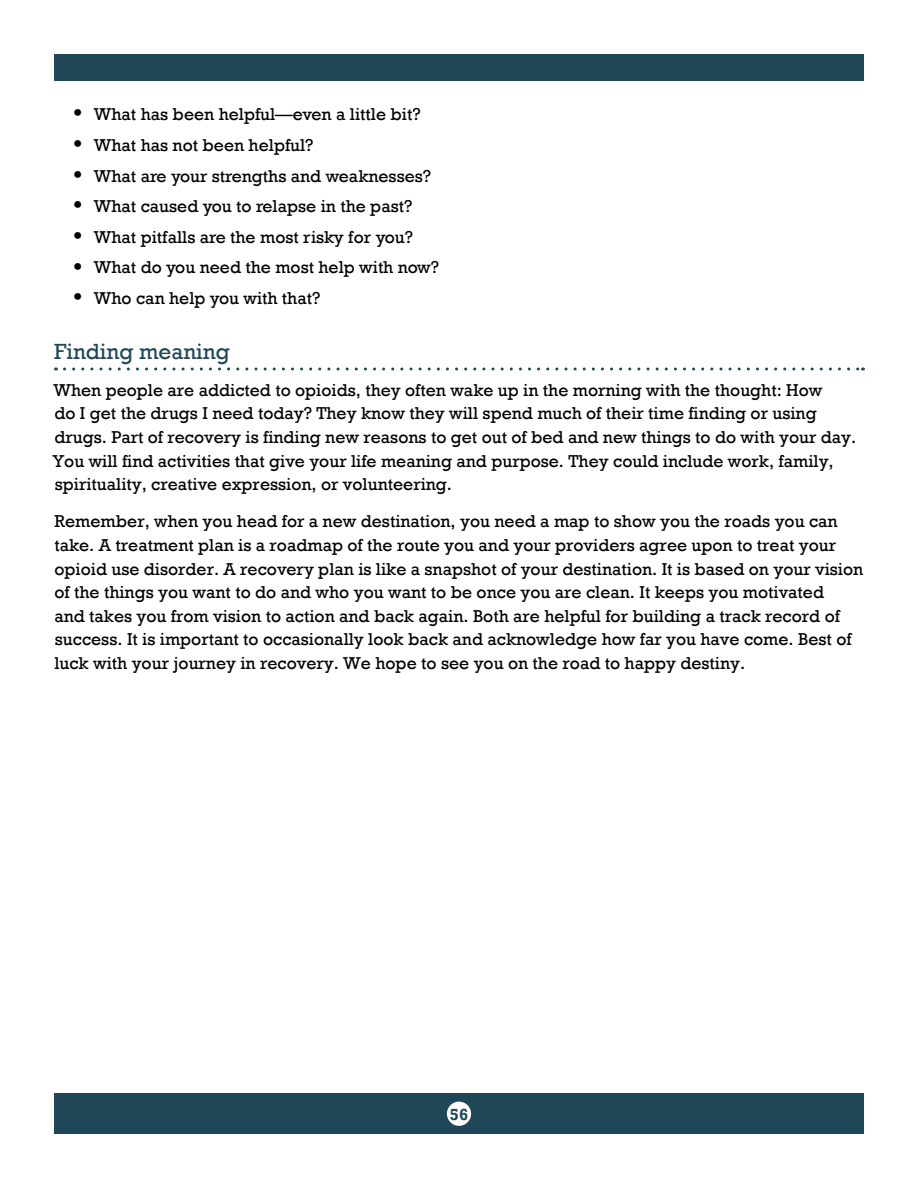
<style>
.page{position:relative;width:918px;height:1188px;background:#fff}
.page>*{position:absolute;margin:0;border:0;box-sizing:border-box;transform-origin:0 0}
.t1{font:22.5px "Rockwell";color:#1f4758}
.t2{font:17.7px/23.5px "Rockwell";color:#000}
.t3{font:700 16.5px "Rockwell";color:#1f4758}
</style>
<div class="page">
<div style="left:54px;top:54px;width:810px;height:27px;background:#1f4758"></div>
<div style="left:54px;top:1094px;width:810px;height:40px;background:#1f4758"></div>
<div style="left:447px;top:1102px;width:24px;height:24px;background:#fff;border-radius:50%"></div>
<svg style="left:64px;top:368px;width:799px;height:3px"></svg>
<p class="t2" style="left:94px;top:103px;width:328px">What has been helpful—even a little bit?</p>
<p class="t2" style="left:94px;top:133px;width:221px">What has not been helpful?</p>
<p class="t2" style="left:94px;top:164px;width:339px">What are your strengths and weaknesses?</p>
<p class="t2" style="left:94px;top:195px;width:320px">What caused you to relapse in the past?</p>
<p class="t2" style="left:94px;top:225px;width:321px">What pitfalls are the most risky for you?</p>
<p class="t2" style="left:94px;top:256px;width:347px">What do you need the most help with now?</p>
<p class="t2" style="left:94px;top:287px;width:228px">Who can help you with that?</p>
<h4 class="t1" style="left:54px;top:338px;width:177px">Finding meaning</h4>
<p class="t2" style="left:53px;top:378px;width:805px">When people are addicted to opioids, they often wake up in the morning with the thought: How<br>do I get the drugs I need today? They know they will spend much of their time finding or using drugs. Part of recovery is finding new reasons to get out of bed and new things to do with your day.<br>You will find activities that give your life meaning and purpose. They could include work, family, spirituality, creative expression, or volunteering.</p>
<p class="t2" style="left:54px;top:510px;width:810px">Remember, when you head for a new destination, you need a map to show you the roads you can take. A treatment plan is a roadmap of the route you and your providers agree upon to treat your opioid use disorder. A recovery plan is like a snapshot of your destination. It is based on your vision of the things you want to do and who you want to be once you are clean. It keeps you motivated<br>and takes you from vision to action and back again. Both are helpful for building a track record of success. It is important to occasionally look back and acknowledge how far you have come. Best of luck with your journey in recovery. We hope to see you on the road to happy destiny.</p>
<p class="t3" style="left:450px;top:1104px;width:20px">56</p>
</div>
